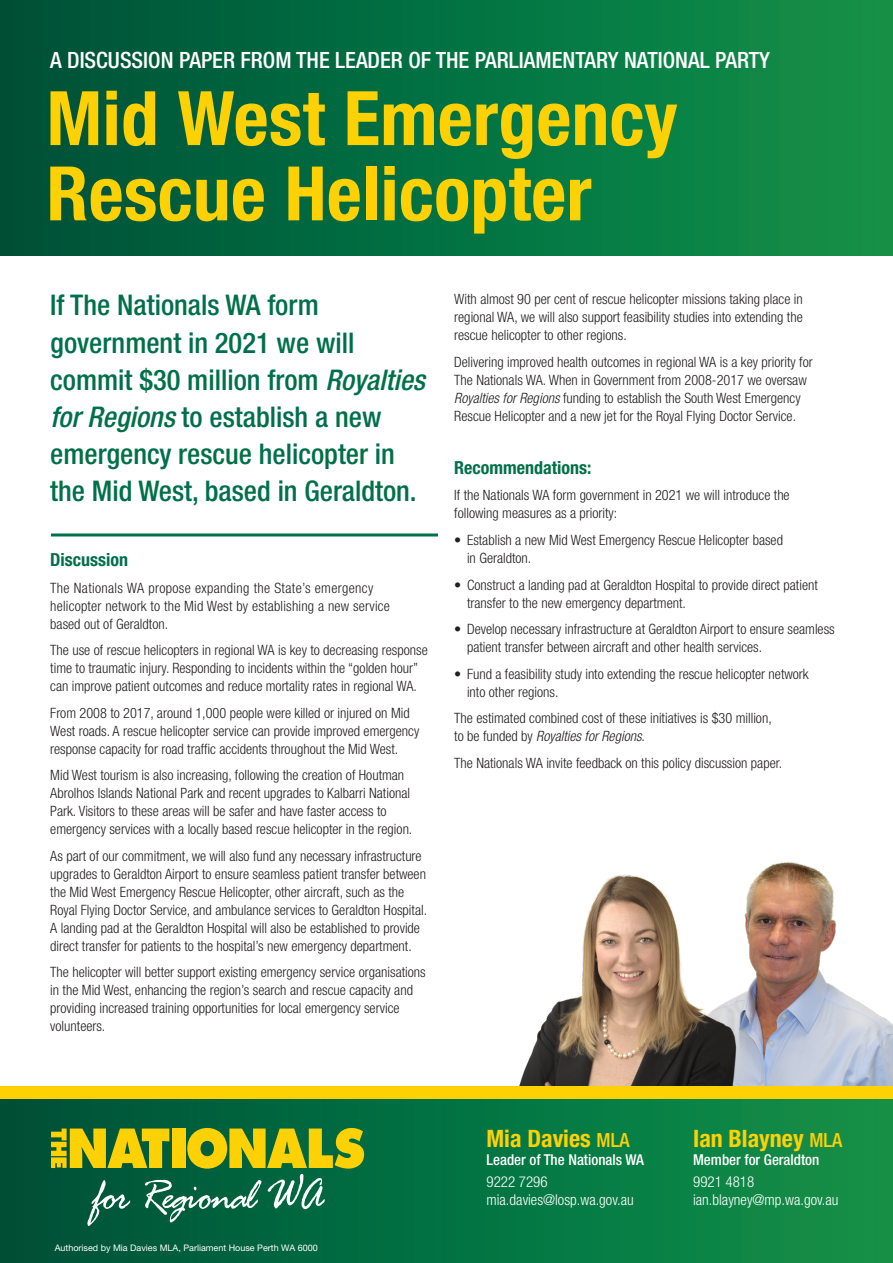
<style>
.page{position:relative;width:893px;height:1263px;background:#fff}
.page>*{position:absolute;margin:0;border:0;box-sizing:border-box;transform-origin:0 0}
.t1{font:700 condensed 75.3px/75.3px "Helvetica Neue";letter-spacing:.005em;color:#fed105}
.t2{font:500 condensed 28.5px/37.2px "Helvetica Neue";color:#007049}
.t3{font:700 condensed 24px "Helvetica Neue";color:#fed105}
.t4{font:500 condensed 22.5px "Helvetica Neue";color:#fff}
.t5{font:700 condensed 18px "Helvetica Neue";color:#007049}
.t6{font:300 condensed 15px/18px "Helvetica Neue";color:#fff}
.t7{font:500 condensed 15px "Helvetica Neue";color:#fff}
.t8{font:300 condensed 14.25px/18px "Helvetica Neue";color:#231f20}
.t9{font:9px "Helvetica Neue";color:#fff}
.s1{font-style:italic}
.s2{font-weight:500;font-size:19.5px}
</style>
<div class="page">
<img style="left:775px;top:862px;width:118px;height:224px">
<img style="left:519px;top:864px;width:256px;height:222px">
<div style="left:0;top:1093px;width:893px;height:170px;background:linear-gradient(to right,#005039,#119249)"></div>
<div style="left:0;top:1086px;width:893px;height:12px;background:#fed105"></div>
<div style="left:172px;top:1128px;width:13px;height:40px;background:#fed105"></div>
<svg style="left:187px;top:1128px;width:177px;height:40px;background:#acae17"></svg>
<svg style="left:51px;top:1128px;width:118px;height:40px;background:#b3ad14"></svg>
<svg style="left:87px;top:1180px;width:43px;height:46px;background:#2f765e"></svg>
<svg style="left:144px;top:1174px;width:181px;height:50px;background:#2b7c5e"></svg>
<div style="left:0;top:0;width:893px;height:255px;background:linear-gradient(to right,#005039,#119249)"></div>
<hr style="left:51px;top:533px;width:387px;height:3px;background:#007049">
<p class="t4" style="left:50px;top:46px;width:721px">A DISCUSSION PAPER FROM THE LEADER OF THE PARLIAMENTARY NATIONAL PARTY</p>
<p class="t1" style="left:47px;top:80px;width:632px">Mid West Emergency<br>Rescue Helicopter</p>
<p class="t2" style="left:50px;top:286px;width:376px">If The Nationals WA form government in 2021 we will commit $30 million from <span class="s1">Royalties for Regions</span> to establish a new emergency rescue helicopter in the Mid West, based in Geraldton.</p>
<p class="t5" style="left:50px;top:549px;width:79px">Discussion</p>
<p class="t8" style="left:50px;top:579px;width:341px">The Nationals WA propose expanding the State’s emergency helicopter network to the Mid West by establishing a new service based out of Geraldton.</p>
<p class="t8" style="left:50px;top:641px;width:379px">The use of rescue helicopters in regional WA is key to decreasing response time to traumatic injury. Responding to incidents within the “golden hour” can improve patient outcomes and reduce mortality rates in regional WA.</p>
<p class="t8" style="left:50px;top:704px;width:370px">From 2008 to 2017, around 1,000 people were killed or injured on Mid<br>West roads. A rescue helicopter service can provide improved emergency response capacity for road traffic accidents throughout the Mid West.</p>
<p class="t8" style="left:50px;top:766px;width:364px">Mid West tourism is also increasing, following the creation of Houtman Abrolhos Islands National Park and recent upgrades to Kalbarri National Park. Visitors to these areas will be safer and have faster access to emergency services with a locally based rescue helicopter in the region.</p>
<p class="t8" style="left:50px;top:847px;width:378px">As part of our commitment, we will also fund any necessary infrastructure upgrades to Geraldton Airport to ensure seamless patient transfer between the Mid West Emergency Rescue Helicopter, other aircraft, such as the Royal Flying Doctor Service, and ambulance services to Geraldton Hospital.<br>A landing pad at the Geraldton Hospital will also be established to provide direct transfer for patients to the hospital’s new emergency department.</p>
<p class="t8" style="left:50px;top:963px;width:377px">The helicopter will better support existing emergency service organisations in the Mid West, enhancing the region’s search and rescue capacity and providing increased training opportunities for local emergency service volunteers.</p>
<p class="t8" style="left:454px;top:290px;width:350px;text-align:justify">With almost 90 per cent of rescue helicopter missions taking place in regional WA, we will also support feasibility studies into extending the rescue helicopter to other regions.</p>
<p class="t8" style="left:454px;top:353px;width:360px">Delivering improved health outcomes in regional WA is a key priority for The Nationals WA. When in Government from 2008-2017 we oversaw <span class="s1">Royalties for Regions</span> funding to establish the South West Emergency Rescue Helicopter and a new jet for the Royal Flying Doctor Service.</p>
<p class="t5" style="left:454px;top:457px;width:139px">Recommendations:</p>
<p class="t8" style="left:454px;top:486px;width:337px">If the Nationals WA form government in 2021 we will introduce the following measures as a priority:</p>
<p class="t8" style="left:467px;top:531px;width:317px;text-indent:-13px">• Establish a new Mid West Emergency Rescue Helicopter based in Geraldton.</p>
<p class="t8" style="left:467px;top:575px;width:352px;text-indent:-13px">• Construct a landing pad at Geraldton Hospital to provide direct patient transfer to the new emergency department.</p>
<p class="t8" style="left:467px;top:620px;width:369px;text-indent:-13px">• Develop necessary infrastructure at Geraldton Airport to ensure seamless patient transfer between aircraft and other health services.</p>
<p class="t8" style="left:467px;top:664px;width:343px;text-indent:-13px">• Fund a feasibility study into extending the rescue helicopter network into other regions.</p>
<p class="t8" style="left:454px;top:709px;width:319px">The estimated combined cost of these initiatives is $30 million, to be funded by <span class="s1">Royalties for Regions</span>.</p>
<p class="t8" style="left:454px;top:753px;width:329px">The Nationals WA invite feedback on this policy discussion paper.</p>
<p class="t9" style="left:55px;top:1242px;width:265px">Authorised by Mia Davies MLA, Parliament House Perth WA 6000</p>
<p class="t3" style="left:486px;top:1124px;width:144px">Mia Davies <span class="s2">MLA</span></p>
<p class="t7" style="left:486px;top:1150px;width:159px">Leader of The Nationals WA</p>
<p class="t6" style="left:486px;top:1172px;width:149px">9222 7296 mia.davies@losp.wa.gov.au</p>
<p class="t3" style="left:693px;top:1123px;width:151px">Ian Blayney <span class="s2">MLA</span></p>
<p class="t7" style="left:693px;top:1150px;width:128px">Member for Geraldton</p>
<p class="t6" style="left:693px;top:1172px;width:147px">9921 4818 ian.blayney@mp.wa.gov.au</p>
</div>
